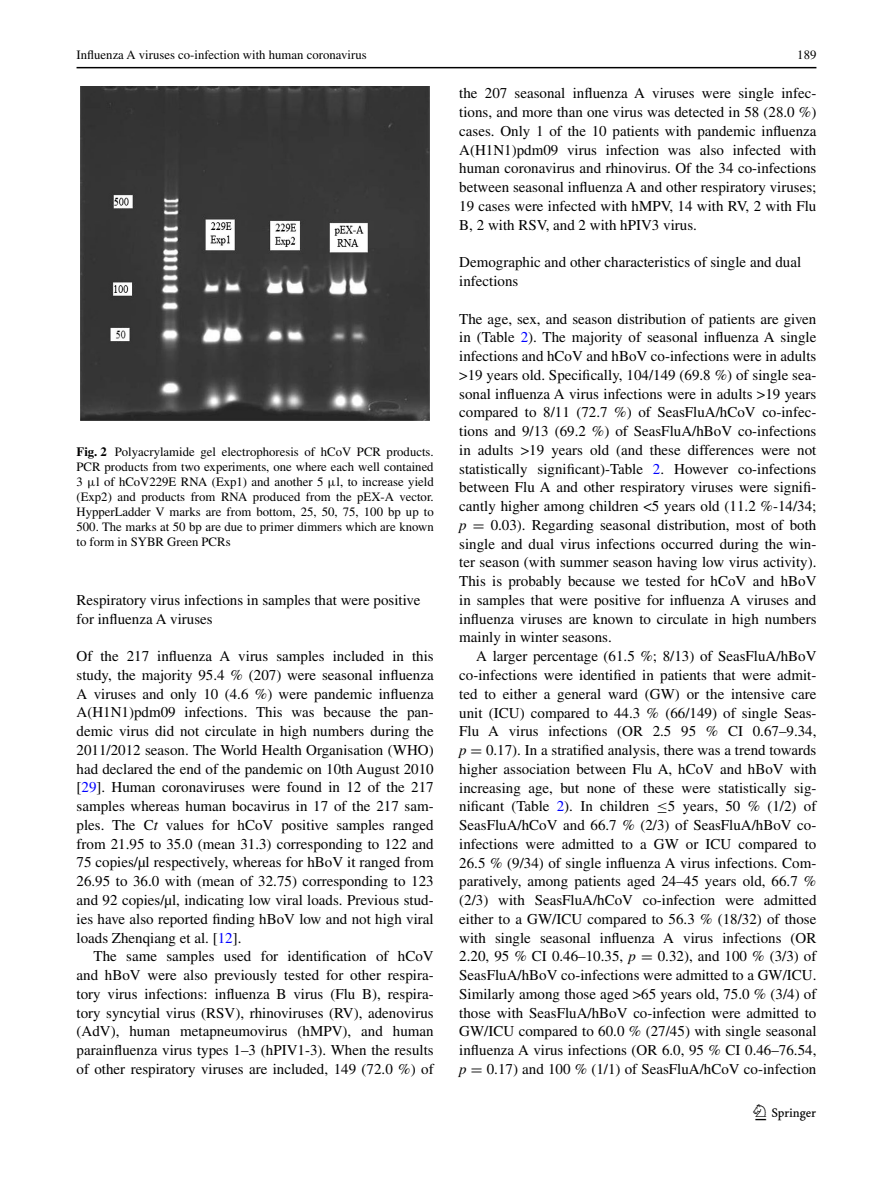
<style>
.page{position:relative;width:893px;height:1187px;background:#fff}
.page>*{position:absolute;margin:0;border:0;box-sizing:border-box;transform-origin:0 0}
.t1{font:22.5px "Springnew";color:#000}
.t2{font:15px/18.8px "Times";color:#000;text-align:justify}
.t3{font:12.75px/15px "Times";color:#000;text-align:justify}
.s1{font-weight:700}
.s2{font-family:"MTGU"}
.s3{color:#00f}
.s4{font-style:italic}
.s5{font-family:"MTSY"}
</style>
<div class="page">
<hr style="left:77px;top:67px;width:739px;height:1px;background:#000">
<div style="left:77px;top:87px;width:357px;height:333px;background:linear-gradient(to bottom,#fff,#fff)"></div>
<img style="left:81px;top:87px;width:349px;height:333px">
<p class="t3" style="left:77px;top:48px;width:292px">Influenza A viruses co-infection with human coronavirus</p>
<p class="t3" style="left:797px;top:48px;width:21px">189</p>
<p class="t3" style="left:77px;top:444px;width:359px"><span class="s1">Fig. 2</span> Polyacrylamide gel electrophoresis of hCoV PCR products.<br>PCR products from two experiments, one where each well contained 3 <span class="s2">μ</span>l of hCoV229E RNA (Exp1) and another 5 <span class="s2">μ</span>l, to increase yield (Exp2) and products from RNA produced from the pEX-A vector.<br>HypperLadder V marks are from bottom, 25, 50, 75, 100 bp up to 500. The marks at 50 bp are due to primer dimmers which are known to form in SYBR Green PCRs</p>
<p class="t2" style="left:77px;top:590px;width:345px">Respiratory virus infections in samples that were positive for influenza A viruses</p>
<p class="t2" style="left:77px;top:646px;width:359px">Of the 217 influenza A virus samples included in this study, the majority 95.4 % (207) were seasonal influenza A viruses and only 10 (4.6 %) were pandemic influenza A(H1N1)pdm09 infections. This was because the pan&shy;demic virus did not circulate in high numbers during the 2011/2012 season. The World Health Organisation (WHO) had declared the end of the pandemic on 10th August 2010 [<span class="s3">29</span>]. Human coronaviruses were found in 12 of the 217 samples whereas human bocavirus in 17 of the 217 sam&shy;ples. The C<span class="s4">t</span> values for hCoV positive samples ranged from 21.95 to 35.0 (mean 31.3) corresponding to 122 and 75 copies/µl respectively, whereas for hBoV it ranged from 26.95 to 36.0 with (mean of 32.75) corresponding to 123 and 92 copies/µl, indicating low viral loads. Previous stud&shy;ies have also reported finding hBoV low and not high viral loads Zhenqiang et al. [<span class="s3">12</span>].</p>
<p class="t2" style="left:77px;top:946px;width:359px;text-indent:17px">The same samples used for identification of hCoV and hBoV were also previously tested for other respira&shy;tory virus infections: influenza B virus (Flu B), respira&shy;tory syncytial virus (RSV), rhinoviruses (RV), adenovirus (AdV), human metapneumovirus (hMPV), and human parainfluenza virus types 1–3 (hPIV1-3). When the results of other respiratory viruses are included, 149 (72.0 %) of</p>
<p class="t2" style="left:459px;top:84px;width:359px">the 207 seasonal influenza A viruses were single infec&shy;tions, and more than one virus was detected in 58 (28.0 %) cases. Only 1 of the 10 patients with pandemic influenza A(H1N1)pdm09 virus infection was also infected with human coronavirus and rhinovirus. Of the 34 co-infections between seasonal influenza A and other respiratory viruses; 19 cases were infected with hMPV, 14 with RV, 2 with Flu B, 2 with RSV, and 2 with hPIV3 virus.</p>
<p class="t2" style="left:459px;top:253px;width:344px">Demographic and other characteristics of single and dual infections</p>
<p class="t2" style="left:459px;top:309px;width:359px">The age, sex, and season distribution of patients are given in (Table <span class="s3">2</span>). The majority of seasonal influenza A single infections and hCoV and hBoV co-infections were in adults &gt;19 years old. Specifically, 104/149 (69.8 %) of single sea&shy;sonal influenza A virus infections were in adults &gt;19 years compared to 8/11 (72.7 %) of SeasFluA/hCoV co-infec&shy;tions and 9/13 (69.2 %) of SeasFluA/hBoV co-infections in adults &gt;19 years old (and these differences were not statistically significant)-Table <span class="s3">2</span>. However co-infections between Flu A and other respiratory viruses were signifi&shy;cantly higher among children &lt;5 years old (11.2 %-14/34; <span class="s4">p</span> <span class="s5">=</span> 0.03). Regarding seasonal distribution, most of both single and dual virus infections occurred during the win&shy;ter season (with summer season having low virus activity).<br>This is probably because we tested for hCoV and hBoV in samples that were positive for influenza A viruses and influenza viruses are known to circulate in high numbers mainly in winter seasons.</p>
<p class="t2" style="left:459px;top:646px;width:359px;text-indent:17px">A larger percentage (61.5 %; 8/13) of SeasFluA/hBoV co-infections were identified in patients that were admit&shy;ted to either a general ward (GW) or the intensive care unit (ICU) compared to 44.3 % (66/149) of single Seas-Flu A virus infections (OR 2.5 95 % CI 0.67–9.34, <span class="s4">p</span> <span class="s5">=</span> 0.17). In a stratified analysis, there was a trend towards higher association between Flu A, hCoV and hBoV with increasing age, but none of these were statistically sig&shy;nificant (Table <span class="s3">2</span>). In children <span class="s5">≤</span>5 years, 50 % (1/2) of SeasFluA/hCoV and 66.7 % (2/3) of SeasFluA/hBoV co&shy;infections were admitted to a GW or ICU compared to 26.5 % (9/34) of single influenza A virus infections. Com&shy;paratively, among patients aged 24–45 years old, 66.7 % (2/3) with SeasFluA/hCoV co-infection were admitted either to a GW/ICU compared to 56.3 % (18/32) of those with single seasonal influenza A virus infections (OR 2.20, 95 % CI 0.46–10.35, <span class="s4">p</span> <span class="s5">=</span> 0.32), and 100 % (3/3) of SeasFluA/hBoV co-infections were admitted to a GW/ICU.<br>Similarly among those aged &gt;65 years old, 75.0 % (3/4) of those with SeasFluA/hBoV co-infection were admitted to GW/ICU compared to 60.0 % (27/45) with single seasonal influenza A virus infections (OR 6.0, 95 % CI 0.46–76.54, <span class="s4">p</span> <span class="s5">=</span> 0.17) and 100 % (1/1) of SeasFluA/hCoV co-infection</p>
<h1 class="t1" style="left:755px;top:1104px;width:62px">1 3</h1>
</div>
